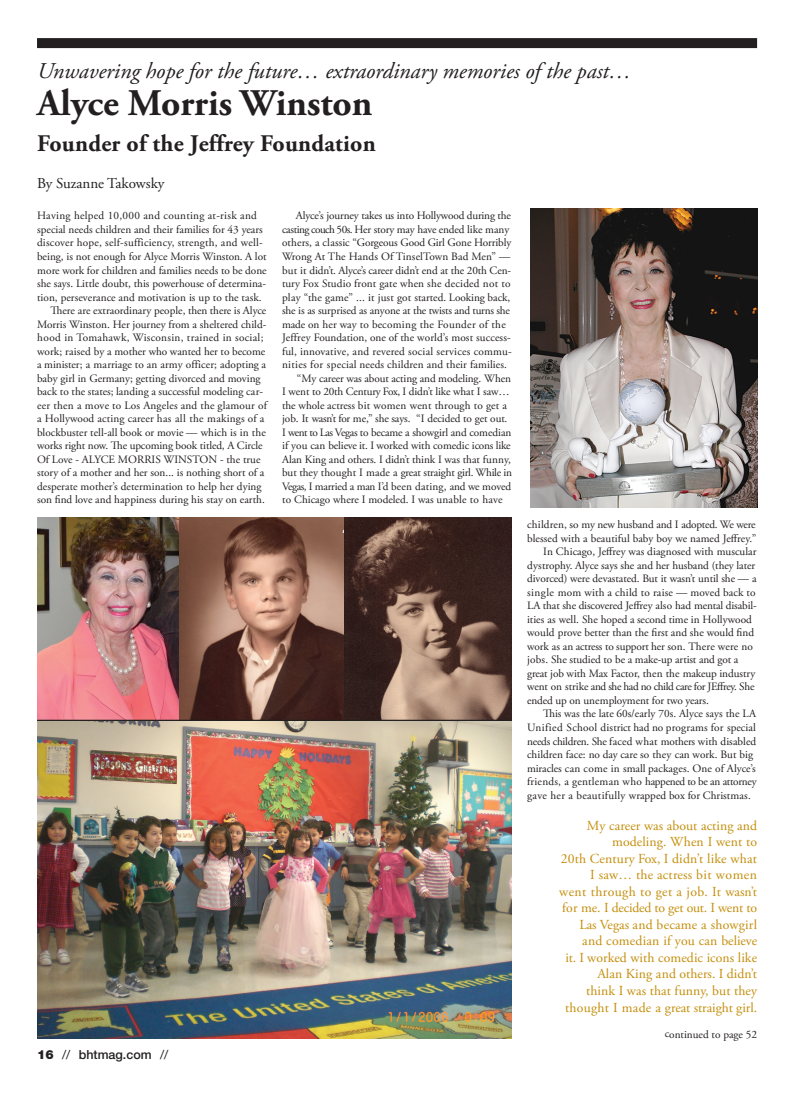
<style>
.page{position:relative;width:799px;height:1094px;background:#fff}
.page>*{position:absolute;margin:0;border:0;box-sizing:border-box;transform-origin:0 0}
.t1{font:700 37.5px "Adobe Garamond Pro";color:#231f20}
.t2{font:700 23.75px "Adobe Garamond Pro";letter-spacing:.01em;color:#231f20}
.t3{font:italic 22.5px "Adobe Garamond Pro";color:#231f20}
.t4{font:15px "Adobe Garamond Pro";color:#231f20}
.t5{font:13.75px/16.5px "Adobe Garamond Pro";letter-spacing:.005em;color:#c48e0b;text-align:right}
.t6{font:500 12.5px "Helvetica Neue LT Std";color:#231f20}
.t7{font:11.25px "Adobe Garamond Pro";color:#231f20}
.t8{font:11.25px "Adobe Garamond Pro";letter-spacing:.02em;color:#231f20}
.t9{font:11.25px "Adobe Garamond Pro";letter-spacing:.025em;color:#231f20}
.t10{font:11.25px "Adobe Garamond Pro";letter-spacing:-.035em;color:#231f20}
.t11{font:11.25px "Adobe Garamond Pro";letter-spacing:-.025em;color:#231f20}
.s1{font-weight:900}
.s2{font-weight:400;font-style:italic}
</style>
<div class="page">
<div style="left:37px;top:38px;width:720px;height:10px;background:#231f20"></div>
<img style="left:531px;top:208px;width:226px;height:299px">
<img style="left:37px;top:721px;width:474px;height:317px">
<img style="left:343px;top:517px;width:168px;height:202px">
<img style="left:178px;top:517px;width:165px;height:202px">
<img style="left:37px;top:517px;width:141px;height:202px">
<hr style="left:37px;top:719px;width:474px;height:2px;background:#231f20">
<h3 class="t3" style="left:37px;top:57px;width:596px">Unwavering hope for the future… extraordinary memories of the past…</h3>
<h1 class="t1" style="left:37px;top:82px;width:337px">Alyce Morris Winston</h1>
<h2 class="t2" style="left:37px;top:129px;width:340px">Founder of the Jeffrey Foundation</h2>
<h3 class="t4" style="left:37px;top:175px;width:129px">By Suzanne Takowsky</h3>
<p class="t9" style="left:37px;top:209px;width:221px">Having helped 10,000 and counting at-risk and</p>
<p class="t7" style="left:37px;top:223px;width:227px">special needs children and their families for 43 years</p>
<p class="t8" style="left:37px;top:236px;width:227px">discover hope, self-sufficiency, strength, and well-</p>
<p class="t7" style="left:37px;top:250px;width:231px">being, is not enough for Alyce Morris Winston. A lot</p>
<p class="t7" style="left:37px;top:263px;width:231px">more work for children and families needs to be done</p>
<p class="t7" style="left:37px;top:277px;width:231px">she says. Little doubt, this powerhouse of determina-</p>
<p class="t7" style="left:37px;top:290px;width:226px">tion, perseverance and motivation is up to the task.</p>
<p class="t7" style="left:51px;top:304px;width:217px">There are extraordinary people, then there is Alyce</p>
<p class="t7" style="left:37px;top:317px;width:231px">Morris Winston. Her journey from a sheltered child-</p>
<p class="t9" style="left:37px;top:331px;width:228px">hood in Tomahawk, Wisconsin, trained in social;</p>
<p class="t7" style="left:37px;top:344px;width:230px">work; raised by a mother who wanted her to become</p>
<p class="t7" style="left:37px;top:358px;width:230px">a minister; a marriage to an army officer; adopting a</p>
<p class="t7" style="left:37px;top:371px;width:225px">baby girl in Germany; getting divorced and moving</p>
<p class="t7" style="left:37px;top:385px;width:228px">back to the states; landing a successful modeling car-</p>
<p class="t7" style="left:37px;top:398px;width:231px">eer then a move to Los Angeles and the glamour of</p>
<p class="t7" style="left:37px;top:412px;width:229px">a Hollywood acting career has all the makings of a</p>
<p class="t7" style="left:37px;top:425px;width:230px">blockbuster tell-all book or movie — which is in the</p>
<p class="t7" style="left:37px;top:439px;width:227px">works right now. The upcoming book titled, A Circle</p>
<p class="t7" style="left:37px;top:452px;width:225px">Of Love - ALYCE MORRIS WINSTON - the true</p>
<p class="t7" style="left:37px;top:466px;width:229px">story of a mother and her son... is nothing short of a</p>
<p class="t7" style="left:37px;top:479px;width:226px">desperate mother’s determination to help her dying</p>
<p class="t7" style="left:37px;top:493px;width:229px">son find love and happiness during his stay on earth.</p>
<p class="t7" style="left:296px;top:209px;width:217px">Alyce’s journey takes us into Hollywood during the</p>
<p class="t7" style="left:282px;top:223px;width:229px">casting couch 50s. Her story may have ended like many</p>
<p class="t7" style="left:282px;top:236px;width:231px">others, a classic “Gorgeous Good Girl Gone Horribly</p>
<p class="t7" style="left:282px;top:250px;width:230px">Wrong At The Hands Of TinselTown Bad Men” —</p>
<p class="t7" style="left:282px;top:263px;width:230px">but it didn’t. Alyce’s career didn’t end at the 20th Cen-</p>
<p class="t7" style="left:282px;top:277px;width:230px">tury Fox Studio front gate when she decided not to</p>
<p class="t7" style="left:282px;top:290px;width:230px">play “the game” ... it just got started. Looking back,</p>
<p class="t7" style="left:282px;top:304px;width:229px">she is as surprised as anyone at the twists and turns she</p>
<p class="t9" style="left:282px;top:317px;width:225px">made on her way to becoming the Founder of the</p>
<p class="t7" style="left:282px;top:331px;width:230px">Jeffrey Foundation, one of the world’s most success-</p>
<p class="t8" style="left:282px;top:344px;width:231px">ful, innovative, and revered social services commu-</p>
<p class="t7" style="left:282px;top:358px;width:226px">nities for special needs children and their families.</p>
<p class="t7" style="left:297px;top:371px;width:216px">“My career was about acting and modeling. When</p>
<p class="t7" style="left:282px;top:385px;width:229px">I went to 20th Century Fox, I didn’t like what I saw…</p>
<p class="t7" style="left:282px;top:398px;width:226px">the whole actress bit women went through to get a</p>
<p class="t7" style="left:282px;top:412px;width:227px">job. It wasn’t for me,” she says. “I decided to get out.</p>
<p class="t7" style="left:282px;top:425px;width:231px">I went to Las Vegas to became a showgirl and comedian</p>
<p class="t7" style="left:282px;top:439px;width:230px">if you can believe it. I worked with comedic icons like</p>
<p class="t7" style="left:282px;top:452px;width:230px">Alan King and others. I didn’t think I was that funny,</p>
<p class="t7" style="left:282px;top:466px;width:231px">but they thought I made a great straight girl. While in</p>
<p class="t7" style="left:282px;top:479px;width:231px">Vegas, I married a man I’d been dating, and we moved</p>
<p class="t7" style="left:282px;top:493px;width:222px">to Chicago where I modeled. I was unable to have</p>
<p class="t6" style="left:37px;top:1046px;width:133px"><span class="s1">16</span> <span class="s2">//</span> bhtmag.com <span class="s2">//</span></p>
<p class="t7" style="left:527px;top:518px;width:230px">children, so my new husband and I adopted. We were</p>
<p class="t7" style="left:527px;top:531px;width:231px">blessed with a beautiful baby boy we named Jeffrey.”</p>
<p class="t7" style="left:543px;top:545px;width:215px">In Chicago, Jeffrey was diagnosed with muscular</p>
<p class="t7" style="left:527px;top:558px;width:230px">dystrophy. Alyce says she and her husband (they later</p>
<p class="t7" style="left:527px;top:572px;width:231px">divorced) were devastated. But it wasn’t until she — a</p>
<p class="t7" style="left:527px;top:585px;width:230px">single mom with a child to raise — moved back to</p>
<p class="t7" style="left:527px;top:599px;width:231px">LA that she discovered Jeffrey also had mental disabil-</p>
<p class="t7" style="left:527px;top:612px;width:226px">ities as well. She hoped a second time in Hollywood</p>
<p class="t7" style="left:527px;top:626px;width:229px">would prove better than the first and she would find</p>
<p class="t7" style="left:527px;top:639px;width:227px">work as an actress to support her son. There were no</p>
<p class="t7" style="left:527px;top:653px;width:213px">jobs. She studied to be a make-up artist and got a</p>
<p class="t7" style="left:527px;top:666px;width:230px">great job with Max Factor, then the makeup industry</p>
<p class="t10" style="left:527px;top:680px;width:229px">went on strike and she had no child care for JEffrey. She</p>
<p class="t7" style="left:527px;top:693px;width:183px">ended up on unemployment for two years.</p>
<p class="t7" style="left:543px;top:707px;width:214px">This was the late 60s/early 70s. Alyce says the LA</p>
<p class="t7" style="left:527px;top:720px;width:230px">Unified School district had no programs for special</p>
<p class="t7" style="left:527px;top:734px;width:231px">needs children. She faced what mothers with disabled</p>
<p class="t7" style="left:527px;top:747px;width:227px">children face: no day care so they can work. But big</p>
<p class="t7" style="left:527px;top:761px;width:230px">miracles can come in small packages. One of Alyce’s</p>
<p class="t11" style="left:527px;top:774px;width:231px">friends, a gentleman who happened to be an attorney</p>
<p class="t8" style="left:527px;top:788px;width:225px">gave her a beautifully wrapped box for Christmas.</p>
<p class="t5" style="left:559px;top:817px;width:199px">My career was about acting and modeling. When I went to<br>20th Century Fox, I didn’t like what<br>I saw… the actress bit women<br>went through to get a job. It wasn’t for me. I decided to get out. I went to<br>Las Vegas and became a showgirl and comedian if you can believe<br>it. I worked with comedic icons like<br>Alan King and others. I didn’t<br>think I was that funny, but they thought I made a great straight girl.</p>
<p class="t7" style="left:665px;top:1027px;width:94px">continued to page 52</p>
</div>
